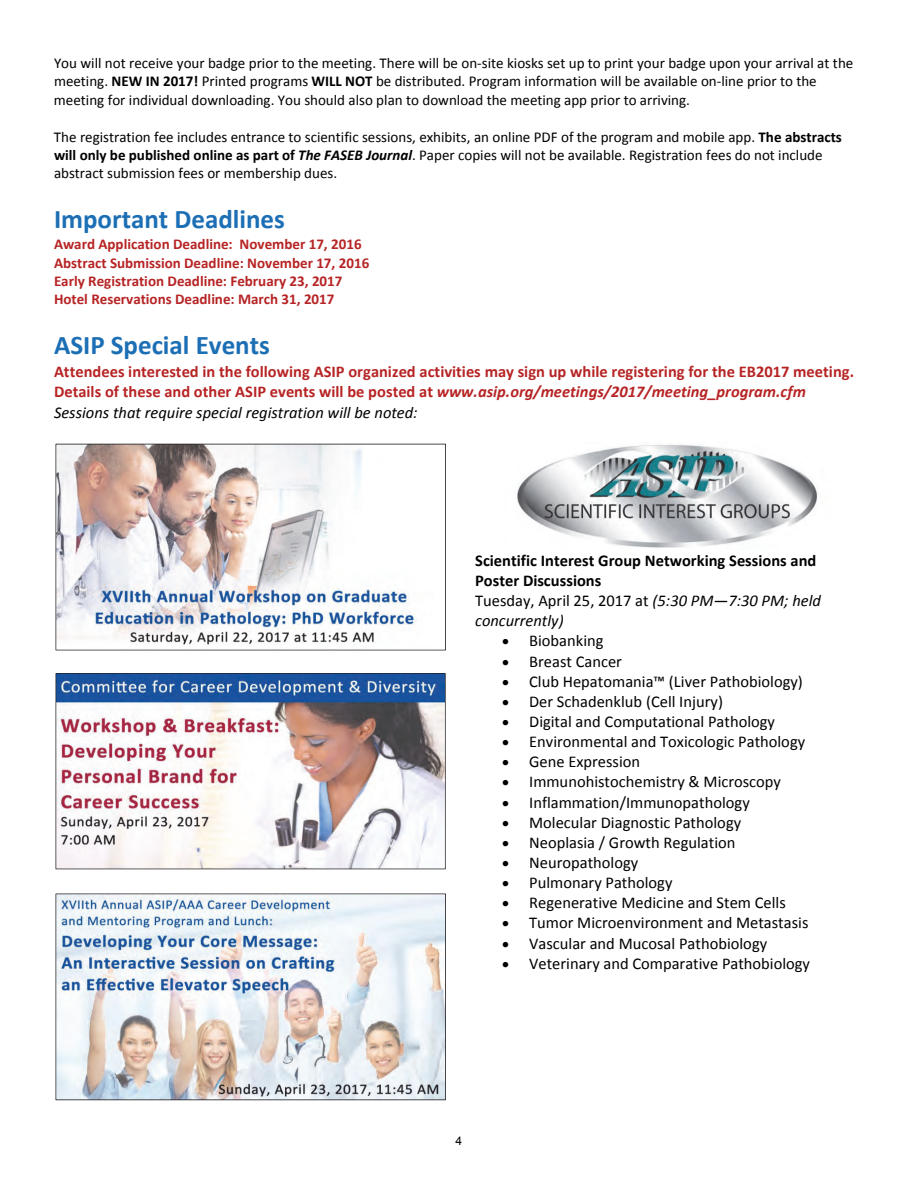
<style>
.page{position:relative;width:918px;height:1188px;background:#fff}
.page>*{position:absolute;margin:0;border:0;box-sizing:border-box;transform-origin:0 0}
.t1{font:700 27px "Calibri";color:#1d6fb5}
.t2{font:16.5px "Calibri";color:#000}
.t3{font:700 16.5px/20.1px "Calibri";color:#b72425}
.t4{font:700 16.5px/20.1px "Calibri";color:#000}
.t5{font:15px/18.3px "Calibri";color:#000}
.t6{font:700 15px/18.3px "Calibri";color:#b72425}
.t7{font:12px "Arial";color:#000}
.s1{font-weight:700}
.s2{font-weight:700;font-style:italic}
.s3{font-style:italic}
.s4{font-weight:400;font-style:italic;color:#000}
.s5{font-weight:400}
.s6{font-weight:400;font-style:italic}
</style>
<div class="page">
<svg style="left:56px;top:444px;width:390px;height:206px"></svg>
<img style="left:56px;top:673px;width:390px;height:196px">
<img style="left:56px;top:894px;width:390px;height:206px">
<img style="left:517px;top:445px;width:300px;height:103px">
<p class="t5" style="left:54px;top:55px;width:801px">You will not receive your badge prior to the meeting. There will be on-site kiosks set up to print your badge upon your arrival at the meeting. <span class="s1">NEW IN 2017!</span> Printed programs <span class="s1">WILL NOT</span> be distributed. Program information will be available on-line prior to the meeting for individual downloading. You should also plan to download the meeting app prior to arriving.</p>
<p class="t5" style="left:54px;top:129px;width:789px">The registration fee includes entrance to scientific sessions, exhibits, an online PDF of the program and mobile app. <span class="s1">The abstracts will only be published online as part of</span> <span class="s2">The FASEB Journal</span>. Paper copies will not be available. Registration fees do not include abstract submission fees or membership dues.</p>
<h1 class="t1" style="left:54px;top:208px;width:232px">Important Deadlines</h1>
<p class="t6" style="left:54px;top:237px;width:317px">Award Application Deadline: November 17, 2016<br>Abstract Submission Deadline: November 17, 2016<br>Early Registration Deadline: February 23, 2017<br>Hotel Reservations Deadline: March 31, 2017</p>
<h1 class="t1" style="left:54px;top:334px;width:217px">ASIP Special Events</h1>
<p class="t3" style="left:54px;top:363px;width:802px">Attendees interested in the following ASIP organized activities may sign up while registering for the EB2017 meeting.<br>Details of these and other ASIP events will be posted at <span class="s3">www.asip.org/meetings/2017/meeting_program.cfm<br></span><span class="s4">Sessions that require special registration will be noted:</span></p>
<p class="t4" style="left:475px;top:552px;width:347px">Scientific Interest Group Networking Sessions and Poster Discussions<br><span class="s5">Tuesday, April 25, 2017 at</span> <span class="s6">(5:30 PM—7:30 PM; held concurrently)</span></p>
<p class="t2" style="left:502px;top:634px;width:103px">• Biobanking</p>
<p class="t2" style="left:502px;top:654px;width:121px">• Breast Cancer</p>
<p class="t2" style="left:502px;top:674px;width:302px">• Club Hepatomania™ (Liver Pathobiology)</p>
<p class="t2" style="left:502px;top:694px;width:222px">• Der Schadenklub (Cell Injury)</p>
<p class="t2" style="left:502px;top:715px;width:274px">• Digital and Computational Pathology</p>
<p class="t2" style="left:502px;top:735px;width:305px">• Environmental and Toxicologic Pathology</p>
<p class="t2" style="left:502px;top:755px;width:140px">• Gene Expression</p>
<p class="t2" style="left:502px;top:775px;width:280px">• Immunohistochemistry &amp; Microscopy</p>
<p class="t2" style="left:502px;top:795px;width:249px">• Inflammation/Immunopathology</p>
<p class="t2" style="left:502px;top:815px;width:241px">• Molecular Diagnostic Pathology</p>
<p class="t2" style="left:502px;top:835px;width:235px">• Neoplasia / Growth Regulation</p>
<p class="t2" style="left:502px;top:856px;width:138px">• Neuropathology</p>
<p class="t2" style="left:502px;top:876px;width:172px">• Pulmonary Pathology</p>
<p class="t2" style="left:502px;top:896px;width:285px">• Regenerative Medicine and Stem Cells</p>
<p class="t2" style="left:502px;top:916px;width:308px">• Tumor Microenvironment and Metastasis</p>
<p class="t2" style="left:502px;top:936px;width:267px">• Vascular and Mucosal Pathobiology</p>
<p class="t2" style="left:502px;top:956px;width:309px">• Veterinary and Comparative Pathobiology</p>
<p class="t7" style="left:456px;top:1133px;width:8px">4</p>
</div>
